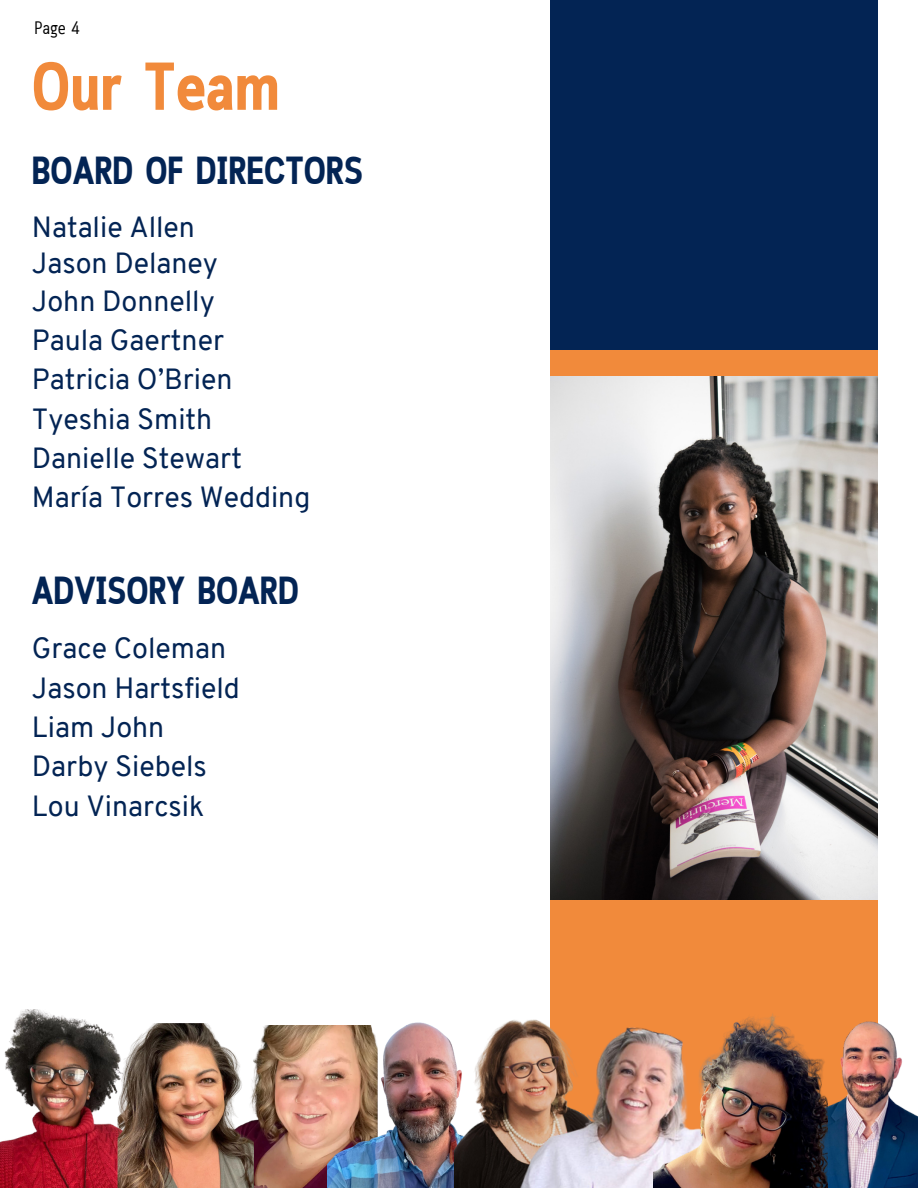
<style>
.page{position:relative;width:918px;height:1188px;background:#fff}
.page>*{position:absolute;margin:0;border:0;box-sizing:border-box;transform-origin:0 0}
.t1{font:700 67.5px "Cloud Cond";color:#f18a3b}
.t2{font:700 39px "Cloud Cond";color:#032454}
.t3{font:28.5px "Overpass";color:#032454}
.t4{font:18px "Cloud Cond";color:#000}
</style>
<div class="page">
<div style="left:550px;top:0;width:328px;height:818px;background:#032454"></div>
<div style="left:550px;top:351px;width:328px;height:837px;background:#f18a3b"></div>
<img style="left:550px;top:376px;width:328px;height:523px">
<img style="left:254px;top:1026px;width:74px;height:162px">
<img style="left:328px;top:1022px;width:127px;height:166px">
<img style="left:0;top:1010px;width:117px;height:178px">
<img style="left:117px;top:1023px;width:137px;height:165px">
<img style="left:827px;top:1021px;width:91px;height:167px">
<img style="left:455px;top:1019px;width:95px;height:169px">
<img style="left:493px;top:1028px;width:160px;height:160px">
<img style="left:653px;top:1013px;width:174px;height:175px">
<p class="t4" style="left:35px;top:21px;width:47px">Page 4</p>
<p class="t1" style="left:32px;top:61px;width:250px">Our Team</p>
<p class="t2" style="left:32px;top:155px;width:333px">BOARD OF DIRECTORS</p>
<p class="t3" style="left:32px;top:216px;width:165px">Natalie Allen</p>
<p class="t3" style="left:32px;top:252px;width:188px">Jason Delaney</p>
<p class="t3" style="left:32px;top:289px;width:185px">John Donnelly</p>
<p class="t3" style="left:32px;top:329px;width:194px">Paula Gaertner</p>
<p class="t3" style="left:32px;top:368px;width:202px">Patricia O’Brien</p>
<p class="t3" style="left:32px;top:407px;width:182px">Tyeshia Smith</p>
<p class="t3" style="left:32px;top:447px;width:212px">Danielle Stewart</p>
<p class="t3" style="left:32px;top:486px;width:280px">María Torres Wedding</p>
<p class="t2" style="left:32px;top:576px;width:269px">ADVISORY BOARD</p>
<p class="t3" style="left:32px;top:637px;width:196px">Grace Coleman</p>
<p class="t3" style="left:32px;top:676px;width:210px">Jason Hartsfield</p>
<p class="t3" style="left:32px;top:716px;width:134px">Liam John</p>
<p class="t3" style="left:32px;top:755px;width:177px">Darby Siebels</p>
<p class="t3" style="left:32px;top:794px;width:174px">Lou Vinarcsik</p>
</div>
